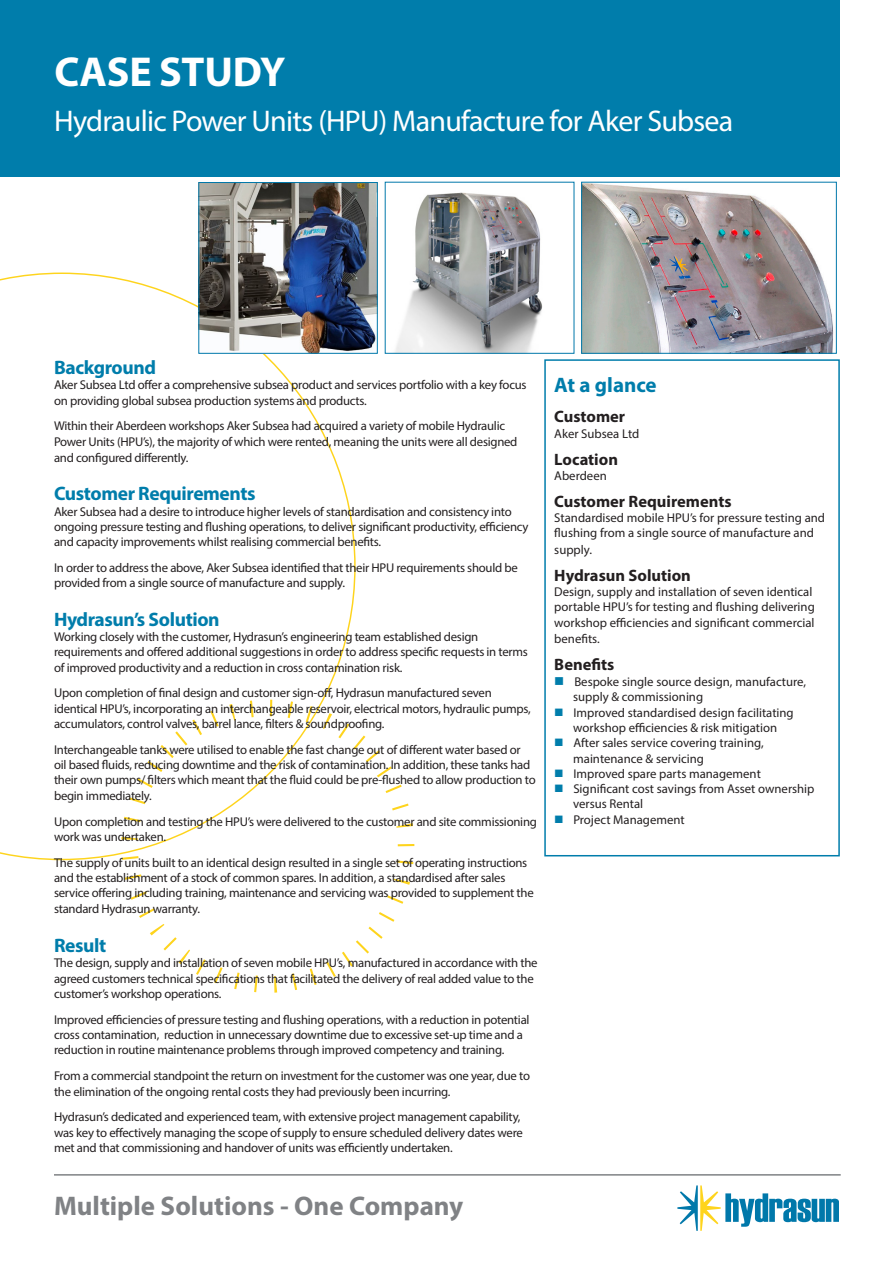
<style>
.page{position:relative;width:893px;height:1263px;background:#fff}
.page>*{position:absolute;margin:0;border:0;box-sizing:border-box;transform-origin:0 0}
.t1{font:700 42px "Myriad Pro";letter-spacing:-.005em;color:#fff}
.t2{font:30px "Myriad Pro";letter-spacing:-.025em;color:#fff}
.t3{font:700 27px "Myriad Pro";color:#808285}
.t4{font:700 21px "Myriad Pro";color:#007dab}
.t5{font:700 19.5px "Myriad Pro";letter-spacing:-.02em;color:#007dab}
.t6{font:700 16.5px "Myriad Pro";color:#231f20}
.t7{font:12.75px/15.3px "Myriad Pro";letter-spacing:-.02em;color:#231f20}
.t8{font:12.75px/15.6px "Myriad Pro";color:#231f20}
.s1{color:#007dab}
</style>
<div class="page">
<div style="left:0;top:0;width:840px;height:176px;background:#007dab"></div>
<div style="left:121px;top:700px;width:293px;height:293px;border:17px dashed #fed41d;border-radius:50%"></div>
<svg style="left:0;top:272px;width:356px;height:588px"></svg>
<div style="left:544px;top:359px;width:296px;height:497px;border:2px solid #007dab"></div>
<hr style="left:54px;top:1174px;width:787px;height:1px;background:#808285">
<svg style="left:677px;top:1185px;width:162px;height:46px"></svg>
<img style="left:395px;top:192px;width:148px;height:160px">
<img style="left:583px;top:184px;width:251px;height:168px">
<div style="left:581px;top:182px;width:256px;height:172px;border:1px solid #0078aa"></div>
<img style="left:200px;top:184px;width:176px;height:168px">
<div style="left:198px;top:182px;width:180px;height:172px;border:1px solid #0078aa"></div>
<p class="t1" style="left:54px;top:44px;width:233px">CASE STUDY</p>
<p class="t2" style="left:54px;top:102px;width:681px">Hydraulic Power Units (HPU) Manufacture for Aker Subsea</p>
<p class="t5" style="left:54px;top:355px;width:104px">Background</p>
<p class="t7" style="left:54px;top:377px;width:474px">Aker Subsea Ltd offer a comprehensive subsea product and services portfolio with a key focus on providing global subsea production systems and products.</p>
<p class="t7" style="left:54px;top:418px;width:465px;line-height:15.8px">Within their Aberdeen workshops Aker Subsea had acquired a variety of mobile Hydraulic<br>Power Units (HPU’s), the majority of which were rented, meaning the units were all designed and configured differently.</p>
<p class="t5" style="left:54px;top:481px;width:203px">Customer Requirements</p>
<p class="t7" style="left:54px;top:503px;width:476px">Aker Subsea had a desire to introduce higher levels of standardisation and consistency into ongoing pressure testing and flushing operations, to deliver significant productivity, efficiency and capacity improvements whilst realising commercial benefits.</p>
<p class="t7" style="left:54px;top:560px;width:465px">In order to address the above, Aker Subsea identified that their HPU requirements should be provided from a single source of manufacture and supply.</p>
<p class="t5" style="left:54px;top:606px;width:167px">Hydrasun’s Solution</p>
<p class="t7" style="left:54px;top:629px;width:475px">Working closely with the customer, Hydrasun’s engineering team established design requirements and offered additional suggestions in order to address specific requests in terms of improved productivity and a reduction in cross contamination risk.</p>
<p class="t7" style="left:54px;top:685px;width:478px">Upon completion of final design and customer sign-off, Hydrasun manufactured seven identical HPU’s, incorporating an interchangeable reservoir, electrical motors, hydraulic pumps, accumulators, control valves, barrel lance, filters &amp; soundproofing.</p>
<p class="t7" style="left:54px;top:742px;width:483px">Interchangeable tanks were utilised to enable the fast change out of different water based or oil based fluids, reducing downtime and the risk of contamination. In addition, these tanks had their own pumps/ filters which meant that the fluid could be pre-flushed to allow production to begin immediately.</p>
<p class="t7" style="left:54px;top:813px;width:484px">Upon completion and testing the HPU’s were delivered to the customer and site commissioning work was undertaken.</p>
<p class="t7" style="left:54px;top:854px;width:481px">The supply of units built to an identical design resulted in a single set of operating instructions and the establishment of a stock of common spares. In addition, a standardised after sales service offering including training, maintenance and servicing was provided to supplement the standard Hydrasun warranty.</p>
<p class="t5" style="left:54px;top:933px;width:54px">Result</p>
<p class="t7" style="left:54px;top:955px;width:485px">The design, supply and installation of seven mobile HPU’s, manufactured in accordance with the agreed customers technical specifications that facilitated the delivery of real added value to the customer’s workshop operations.</p>
<p class="t7" style="left:54px;top:1012px;width:477px">Improved efficiencies of pressure testing and flushing operations, with a reduction in potential cross contamination, reduction in unnecessary downtime due to excessive set-up time and a reduction in routine maintenance problems through improved competency and training.</p>
<p class="t7" style="left:54px;top:1068px;width:478px">From a commercial standpoint the return on investment for the customer was one year, due to the elimination of the ongoing rental costs they had previously been incurring.</p>
<p class="t7" style="left:54px;top:1109px;width:470px">Hydrasun’s dedicated and experienced team, with extensive project management capability, was key to effectively managing the scope of supply to ensure scheduled delivery dates were met and that commissioning and handover of units was efficiently undertaken.</p>
<p class="t3" style="left:54px;top:1188px;width:411px">Multiple Solutions - One Company</p>
<p class="t4" style="left:554px;top:371px;width:104px">At a glance</p>
<p class="t6" style="left:554px;top:406px;width:72px">Customer</p>
<p class="t8" style="left:554px;top:425px;width:87px">Aker Subsea Ltd</p>
<p class="t6" style="left:554px;top:448px;width:65px">Location</p>
<p class="t8" style="left:554px;top:468px;width:54px">Aberdeen</p>
<p class="t6" style="left:554px;top:490px;width:179px">Customer Requirements</p>
<p class="t8" style="left:554px;top:510px;width:272px">Standardised mobile HPU’s for pressure testing and flushing from a single source of manufacture and supply.</p>
<p class="t6" style="left:554px;top:564px;width:138px">Hydrasun Solution</p>
<p class="t8" style="left:554px;top:584px;width:262px">Design, supply and installation of seven identical portable HPU’s for testing and flushing delivering workshop efficiencies and significant commercial benefits.</p>
<p class="t6" style="left:554px;top:653px;width:62px">Benefits</p>
<p class="t8" style="left:554px;top:674px;width:253px"><span class="s1">■</span> Bespoke single source design, manufacture,</p>
<p class="t8" style="left:573px;top:689px;width:131px">supply &amp; commissioning</p>
<p class="t8" style="left:554px;top:704px;width:241px"><span class="s1">■</span> Improved standardised design facilitating</p>
<p class="t8" style="left:573px;top:720px;width:205px">workshop efficiencies &amp; risk mitigation</p>
<p class="t8" style="left:554px;top:735px;width:211px"><span class="s1">■</span> After sales service covering training,</p>
<p class="t8" style="left:573px;top:750px;width:132px">maintenance &amp; servicing</p>
<p class="t8" style="left:554px;top:765px;width:208px"><span class="s1">■</span> Improved spare parts management</p>
<p class="t8" style="left:554px;top:781px;width:262px"><span class="s1">■</span> Significant cost savings from Asset ownership</p>
<p class="t8" style="left:573px;top:796px;width:72px">versus Rental</p>
<p class="t8" style="left:554px;top:811px;width:132px"><span class="s1">■</span> Project Management</p>
</div>
